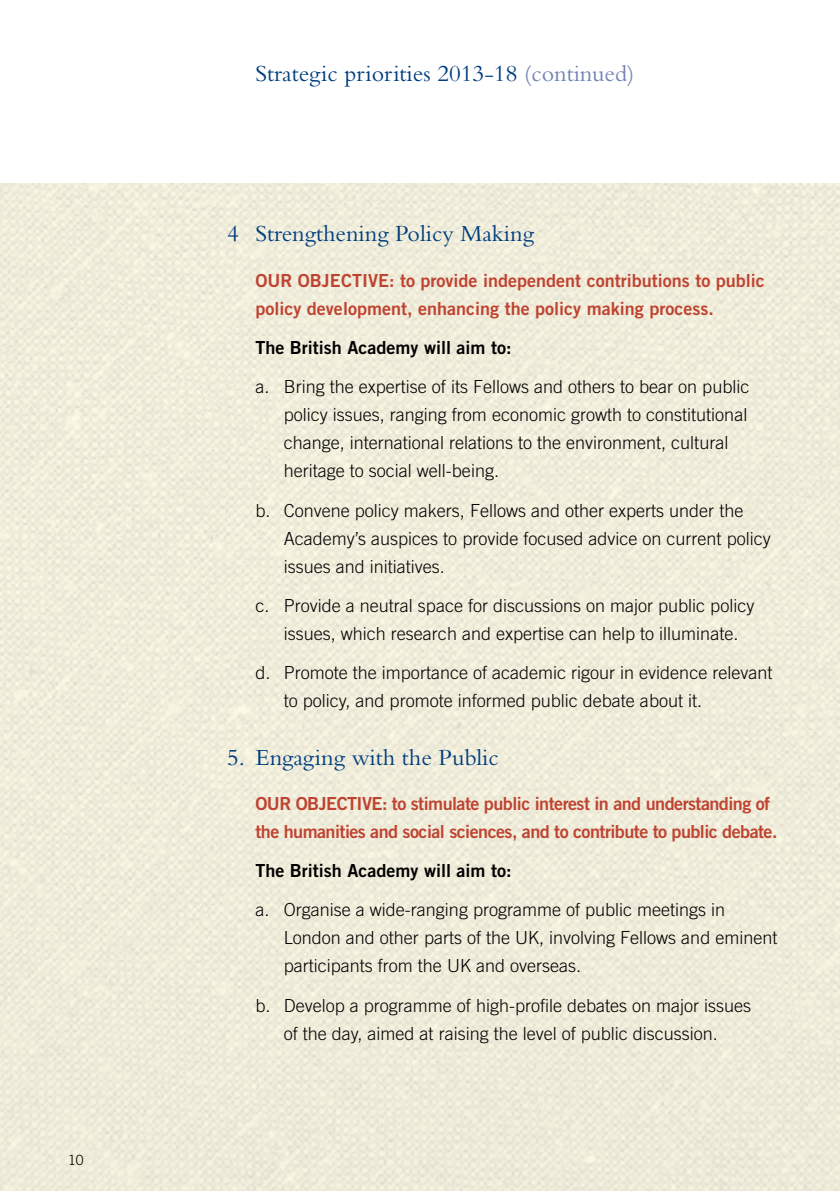
<style>
.page{position:relative;width:840px;height:1191px;background:#fff}
.page>*{position:absolute;margin:0;border:0;box-sizing:border-box;transform-origin:0 0}
.t1{font:24px "Bembo";color:#003e7e}
.t2{font:300 18px/28px "Trade Gothic";color:#000}
.t3{font:18px/28px "Trade Gothic Bold Two";letter-spacing:-.03em;color:#bf4331}
.t4{font:18px/28px "Trade Gothic Bold Two";color:#bf4331}
.t5{font:18px "Trade Gothic Bold Two";color:#000}
.t6{font:300 14px "Trade Gothic";color:#000}
.s1{color:#7183b2}
</style>
<div class="page">
<p class="t6" style="left:68px;top:1151px;width:17px">10</p>
<h1 class="t1" style="left:255px;top:59px;width:380px">Strategic priorities 2013-18 <span class="s1">(continued)</span></h1>
<h1 class="t1" style="left:227px;top:220px;width:308px">4 Strengthening Policy Making</h1>
<p class="t4" style="left:255px;top:266px;width:511px">OUR OBJECTIVE: to provide independent contributions to public policy development, enhancing the policy making process.</p>
<p class="t5" style="left:255px;top:336px;width:257px">The British Academy will aim to:</p>
<p class="t2" style="left:283px;top:372px;width:467px;text-indent:-28px">a. Bring the expertise of its Fellows and others to bear on public policy issues, ranging from economic growth to constitutional change, international relations to the environment, cultural heritage to social well-being.</p>
<p class="t2" style="left:283px;top:496px;width:488px;text-indent:-28px">b. Convene policy makers, Fellows and other experts under the<br>Academy’s auspices to provide focused advice on current policy issues and initiatives.</p>
<p class="t2" style="left:284px;top:591px;width:472px;text-indent:-28px">c. Provide a neutral space for discussions on major public policy issues, which research and expertise can help to illuminate.</p>
<p class="t2" style="left:284px;top:658px;width:490px;text-indent:-28px">d. Promote the importance of academic rigour in evidence relevant to policy, and promote informed public debate about it.</p>
<h1 class="t1" style="left:227px;top:743px;width:273px">5. Engaging with the Public</h1>
<p class="t3" style="left:255px;top:789px;width:523px">OUR OBJECTIVE: to stimulate public interest in and understanding of the humanities and social sciences, and to contribute to public debate.</p>
<p class="t5" style="left:255px;top:859px;width:257px">The British Academy will aim to:</p>
<p class="t2" style="left:283px;top:895px;width:495px;text-indent:-28px">a. Organise a wide-ranging programme of public meetings in<br>London and other parts of the UK, involving Fellows and eminent participants from the UK and overseas.</p>
<p class="t2" style="left:255px;top:991px;width:497px;text-align:center">b. Develop a programme of high-profile debates on major issues of the day, aimed at raising the level of public discussion.</p>
</div>
